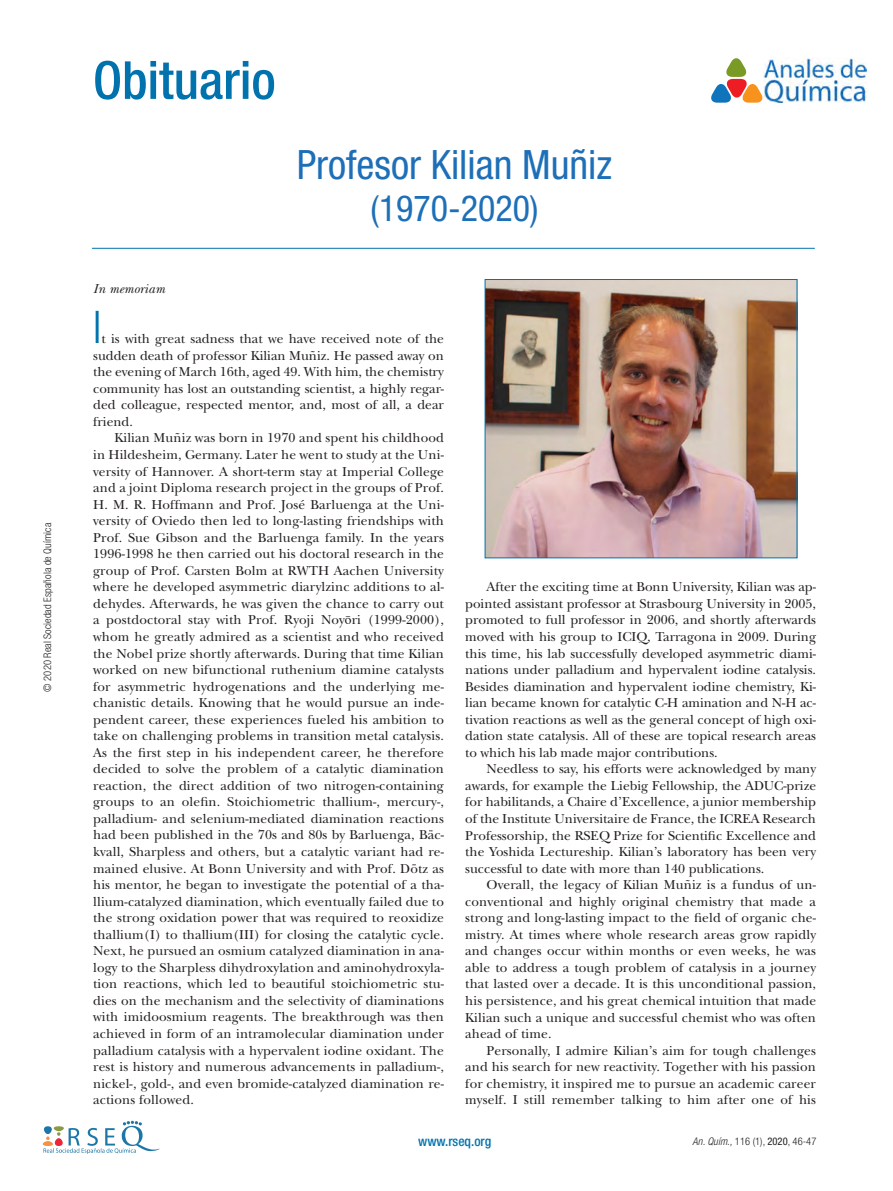
<style>
.page{position:relative;width:893px;height:1191px;background:#fff}
.page>*{position:absolute;margin:0;border:0;box-sizing:border-box;transform-origin:0 0}
.autores{font:500 condensed 52.5px "Helvetica Neue LT Std";color:#0073ae}
.texto_sin_sangria{font:300 condensed 45px "Helvetica Neue LT Std";color:#0073ae}
.titulo_articulo{font:condensed 40.5px "Helvetica Neue LT Std";color:#1d6fb8}
.titulo_articulo-2{font:condensed 36px "Helvetica Neue LT Std";color:#1d6fb8}
.texto_corrido{font:13.5px/16.5px "New Baskerville Std";letter-spacing:.01em;color:#231f20;text-align:justify}
.texto_sin_sangria-2{font:13.5px/16.5px "New Baskerville Std";color:#231f20;text-align:justify}
.t1{font:500 condensed 13.5px "Helvetica Neue LT Std";color:#0073ae}
.texto_sin_sangria-3{font:italic 13.5px "New Baskerville Std";letter-spacing:.01em;color:#231f20}
.t2{font:300 condensed 10.5px "Helvetica Neue LT Std";letter-spacing:.005em;color:#231f20}
.s1{font-family:"Times"}
.s2{font-style:italic}
.s3{font-weight:400}
</style>
<div class="page">
<svg style="left:43px;top:1120px;width:116px;height:34px"></svg>
<hr style="left:92px;top:248px;width:723px;height:1px;background:#0073ae">
<img style="left:487px;top:281px;width:308px;height:275px">
<img style="left:762px;top:58px;width:105px;height:44px">
<svg style="left:711px;top:58px;width:51px;height:45px"></svg>
<p class="t2" style="left:41px;top:691px;width:170px;rotate:-90deg">© 2020 Real Sociedad Española de Química</p>
<p class="autores" style="left:93px;top:49px;width:184px">Obituario</p>
<p class="titulo_articulo" style="left:297px;top:141px;width:317px">Profesor Kilian Muñiz</p>
<p class="titulo_articulo-2" style="left:370px;top:187px;width:170px">(1970-2020)</p>
<p class="texto_sin_sangria-3" style="left:93px;top:281px;width:73px">In memoriam</p>
<p class="texto_sin_sangria" style="left:93px;top:301px;width:10px">I</p>
<p class="texto_sin_sangria-2" style="left:93px;top:331px;width:352px;text-indent:8px">t is with great sadness that we have received note of the sudden death of professor Kilian Muñiz. He passed away on the evening of March 16th, aged 49. With him, the chemistry community has lost an outstanding scientist, a highly regar&shy;ded colleague, respected mentor, and, most of all, a dear friend.</p>
<p class="texto_corrido" style="left:93px;top:430px;width:352px;text-indent:21px">Kilian Muñiz was born in 1970 and spent his childhood in Hildesheim, Germany. Later he went to study at the Uni&shy;versity of Hannover. A short-term stay at Imperial College and a joint Diploma research project in the groups of Prof.<br>H. M. R. Hoffmann and Prof. José Barluenga at the Uni&shy;versity of Oviedo then led to long-lasting friendships with Prof. Sue Gibson and the Barluenga family. In the years 1996-1998 he then carried out his doctoral research in the group of Prof. Carsten Bolm at RWTH Aachen University where he developed asymmetric diarylzinc additions to al&shy;dehydes. Afterwards, he was given the chance to carry out a postdoctoral stay with Prof. Ryoji Noy<span class="s1">ō</span>ri (1999-2000), whom he greatly admired as a scientist and who received the Nobel prize shortly afterwards. During that time Kilian worked on new bifunctional ruthenium diamine catalysts for asymmetric hydrogenations and the underlying me&shy;chanistic details. Knowing that he would pursue an inde&shy;pendent career, these experiences fueled his ambition to take on challenging problems in transition metal catalysis.<br>As the first step in his independent career, he therefore decided to solve the problem of a catalytic diamination reaction, the direct addition of two nitrogen-containing groups to an olefin. Stoichiometric thallium-, mercury-, palladium- and selenium-mediated diamination reactions had been published in the 70s and 80s by Barluenga, Bäc&shy;kvall, Sharpless and others, but a catalytic variant had re&shy;mained elusive. At Bonn University and with Prof. Dötz as his mentor, he began to investigate the potential of a tha&shy;llium-catalyzed diamination, which eventually failed due to the strong oxidation power that was required to reoxidize thallium(I) to thallium(III) for closing the catalytic cycle.<br>Next, he pursued an osmium catalyzed diamination in ana&shy;logy to the Sharpless dihydroxylation and aminohydroxyla&shy;tion reactions, which led to beautiful stoichiometric stu&shy;dies on the mechanism and the selectivity of diaminations with imidoosmium reagents. The breakthrough was then achieved in form of an intramolecular diamination under palladium catalysis with a hypervalent iodine oxidant. The rest is history and numerous advancements in palladium-, nickel-, gold-, and even bromide-catalyzed diamination re&shy;actions followed.</p>
<p class="texto_corrido" style="left:465px;top:579px;width:352px;text-indent:21px">After the exciting time at Bonn University, Kilian was ap&shy;pointed assistant professor at Strasbourg University in 2005, promoted to full professor in 2006, and shortly afterwards moved with his group to ICIQ, Tarragona in 2009. During this time, his lab successfully developed asymmetric diami&shy;nations under palladium and hypervalent iodine catalysis.<br>Besides diamination and hypervalent iodine chemistry, Ki&shy;lian became known for catalytic C-H amination and N-H ac&shy;tivation reactions as well as the general concept of high oxi&shy;dation state catalysis. All of these are topical research areas to which his lab made major contributions.</p>
<p class="texto_corrido" style="left:465px;top:761px;width:352px;text-indent:21px">Needless to say, his efforts were acknowledged by many awards, for example the Liebig Fellowship, the ADUC-prize for habilitands, a Chaire d’Excellence, a junior membership of the Institute Universitaire de France, the ICREA Research Professorship, the RSEQ Prize for Scientific Excellence and the Yoshida Lectureship. Kilian’s laboratory has been very successful to date with more than 140 publications.</p>
<p class="texto_corrido" style="left:465px;top:876px;width:352px;text-indent:21px">Overall, the legacy of Kilian Muñiz is a fundus of un&shy;conventional and highly original chemistry that made a strong and long-lasting impact to the field of organic che&shy;mistry. At times where whole research areas grow rapidly and changes occur within months or even weeks, he was able to address a tough problem of catalysis in a journey that lasted over a decade. It is this unconditional passion, his persistence, and his great chemical intuition that made Kilian such a unique and successful chemist who was often ahead of time.</p>
<p class="texto_corrido" style="left:465px;top:1042px;width:352px;text-indent:21px">Personally, I admire Kilian’s aim for tough challenges and his search for new reactivity. Together with his passion for chemistry, it inspired me to pursue an academic career myself. I still remember talking to him after one of his</p>
<p class="t1" style="left:418px;top:1133px;width:75px">www.rseq.org</p>
<p class="t2" style="left:693px;top:1135px;width:125px"><span class="s2">An. Quím.,</span> 116 (1), <span class="s3">2020</span>, 46-47</p>
</div>
